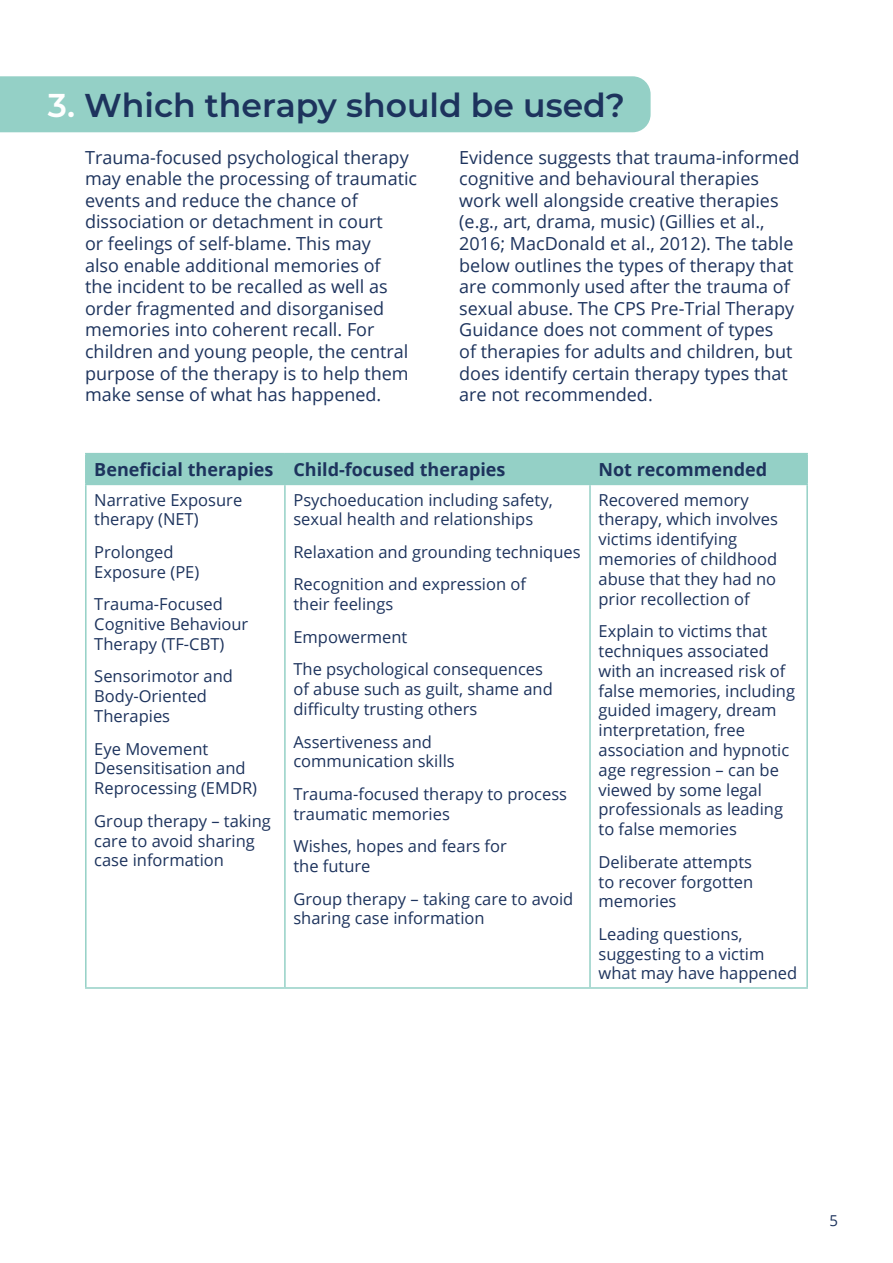
<style>
.page{position:relative;width:893px;height:1263px;background:#fff}
.page>*{position:absolute;margin:0;border:0;box-sizing:border-box;transform-origin:0 0}
.t1{font:600 33px "Montserrat";color:#1d335d}
.t2{font:18px/21.6px "Open Sans";color:#1d335d}
.t3{font:700 18px "Open Sans";color:#1d335d}
.t4{font:16.5px/19.8px "Open Sans";color:#1d335d}
.t5{font:15px "Open Sans";color:#1d335d}
.s1{color:#fff}
</style>
<div class="page">
<div style="left:0;top:76px;width:651px;height:56px;background:#94d0c6"></div>
<div style="left:87px;top:454px;width:719px;height:30px;background:#94d0c6"></div>
<hr style="left:85px;top:453px;width:200px;height:1px;background:#94d0c6">
<hr style="left:85px;top:454px;width:2px;height:30px;background:#94d0c6">
<hr style="left:285px;top:453px;width:305px;height:1px;background:#94d0c6">
<hr style="left:284px;top:454px;width:2px;height:30px;background:#94d0c6">
<hr style="left:590px;top:453px;width:218px;height:1px;background:#94d0c6">
<hr style="left:589px;top:454px;width:2px;height:30px;background:#94d0c6">
<hr style="left:806px;top:454px;width:2px;height:30px;background:#94d0c6">
<hr style="left:85px;top:484px;width:200px;height:1px;background:#94d0c6">
<hr style="left:85px;top:485px;width:2px;height:502px;background:#94d0c6">
<hr style="left:285px;top:484px;width:305px;height:1px;background:#94d0c6">
<hr style="left:284px;top:485px;width:2px;height:502px;background:#94d0c6">
<hr style="left:590px;top:484px;width:218px;height:1px;background:#94d0c6">
<hr style="left:589px;top:485px;width:2px;height:502px;background:#94d0c6">
<hr style="left:806px;top:485px;width:2px;height:502px;background:#94d0c6">
<hr style="left:85px;top:987px;width:200px;height:2px;background:#94d0c6">
<hr style="left:285px;top:987px;width:305px;height:2px;background:#94d0c6">
<hr style="left:590px;top:987px;width:218px;height:2px;background:#94d0c6">
<h1 class="t1" style="left:48px;top:82px;width:579px"><span class="s1">3.</span> Which therapy should be used?</h1>
<p class="t2" style="left:85px;top:146px;width:334px">Trauma-focused psychological therapy may enable the processing of traumatic events and reduce the chance of dissociation or detachment in court<br>or feelings of self-blame. This may<br>also enable additional memories of<br>the incident to be recalled as well as order fragmented and disorganised memories into coherent recall. For children and young people, the central purpose of the therapy is to help them make sense of what has happened.</p>
<p class="t2" style="left:459px;top:146px;width:342px">Evidence suggests that trauma-informed cognitive and behavioural therapies work well alongside creative therapies (e.g., art, drama, music) (Gillies et al., 2016; MacDonald et al., 2012). The table below outlines the types of therapy that are commonly used after the trauma of sexual abuse. The CPS Pre-Trial Therapy Guidance does not comment of types<br>of therapies for adults and children, but does identify certain therapy types that are not recommended.</p>
<p class="t3" style="left:94px;top:457px;width:413px">Beneficial therapies Child-focused therapies</p>
<p class="t3" style="left:598px;top:457px;width:170px">Not recommended</p>
<p class="t4" style="left:94px;top:489px;width:149px">Narrative Exposure therapy (NET)</p>
<p class="t4" style="left:94px;top:542px;width:107px">Prolonged<br>Exposure (PE)</p>
<p class="t4" style="left:94px;top:594px;width:156px">Trauma-Focused<br>Cognitive Behaviour<br>Therapy (TF-CBT)</p>
<p class="t4" style="left:94px;top:666px;width:140px">Sensorimotor and<br>Body-Oriented<br>Therapies</p>
<p class="t4" style="left:94px;top:738px;width:164px">Eye Movement<br>Desensitisation and<br>Reprocessing (EMDR)</p>
<p class="t4" style="left:94px;top:810px;width:178px">Group therapy – taking care to avoid sharing case information</p>
<p class="t4" style="left:293px;top:489px;width:261px">Psychoeducation including safety, sexual health and relationships</p>
<p class="t4" style="left:293px;top:535px;width:289px;line-height:32.5px">Relaxation and grounding techniques<br>Recognition and expression of</p>
<p class="t4" style="left:293px;top:588px;width:251px;line-height:32.5px">their feelings<br>Empowerment<br>The psychological consequences</p>
<p class="t4" style="left:293px;top:679px;width:261px">of abuse such as guilt, shame and difficulty trusting others</p>
<p class="t4" style="left:293px;top:731px;width:163px">Assertiveness and communication skills</p>
<p class="t4" style="left:293px;top:784px;width:275px">Trauma-focused therapy to process traumatic memories</p>
<p class="t4" style="left:293px;top:836px;width:215px">Wishes, hopes and fears for the future</p>
<p class="t4" style="left:293px;top:888px;width:282px">Group therapy – taking care to avoid sharing case information</p>
<p class="t4" style="left:598px;top:489px;width:181px">Recovered memory therapy, which involves victims identifying memories of childhood abuse that they had no prior recollection of</p>
<p class="t4" style="left:598px;top:621px;width:198px">Explain to victims that techniques associated with an increased risk of false memories, including guided imagery, dream interpretation, free association and hypnotic age regression – can be viewed by some legal professionals as leading to false memories</p>
<p class="t4" style="left:598px;top:851px;width:156px;text-align:justify">Deliberate attempts to recover forgotten memories</p>
<p class="t4" style="left:598px;top:923px;width:200px">Leading questions, suggesting to a victim what may have happened</p>
<p class="t5" style="left:829px;top:1210px;width:10px">5</p>
</div>
